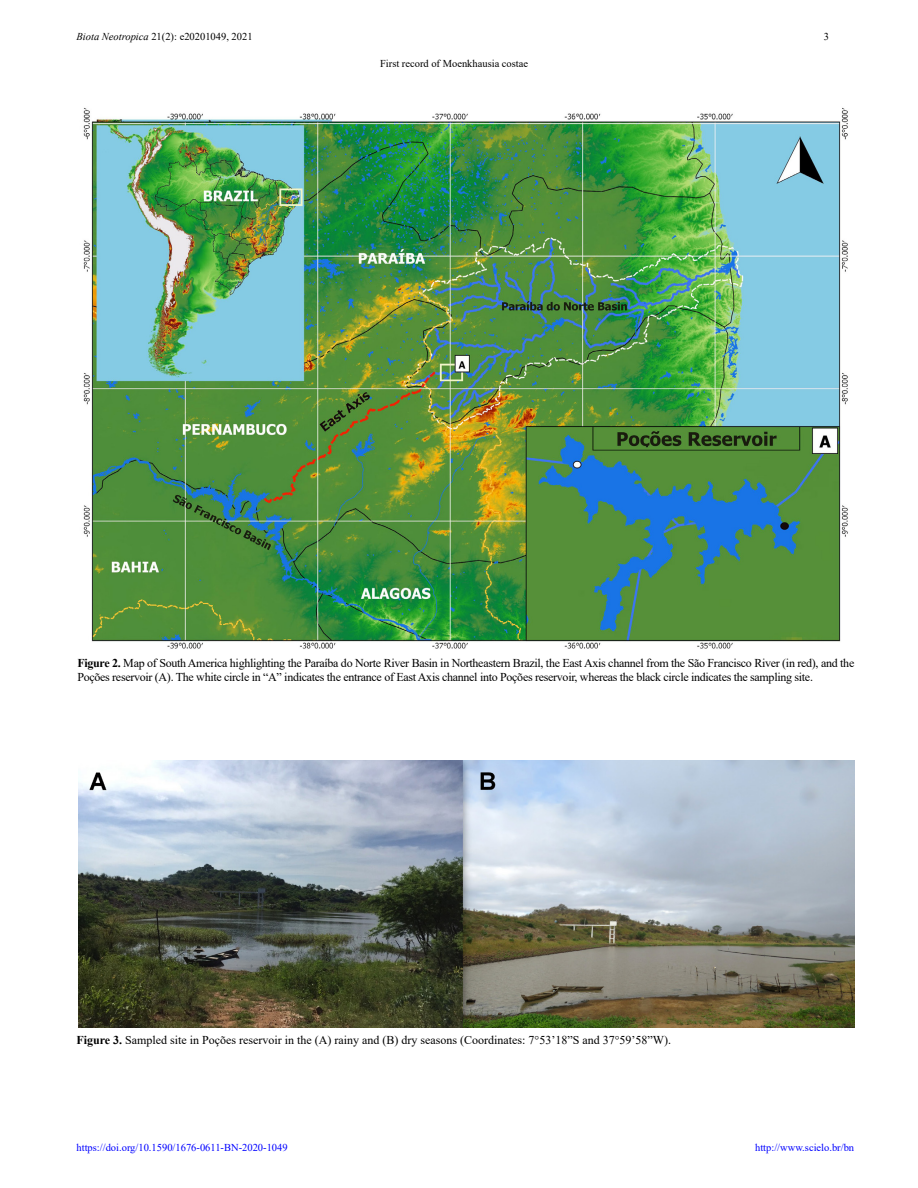
<style>
.page{position:relative;width:918px;height:1188px;background:#fff}
.page>*{position:absolute;margin:0;border:0;box-sizing:border-box;transform-origin:0 0}
.t1{font:12px/14.4px "Times New Roman";letter-spacing:-.025em;color:#000}
.t2{font:12px "Times New Roman";color:#000}
.t3{font:10.5px "Times New Roman";color:#00f}
.t4{font:10.5px "Times New Roman";color:#000}
.s1{font-style:italic}
.s2{font-weight:700}
</style>
<div class="page">
<img style="left:83px;top:107px;width:765px;height:542px">
<img style="left:79px;top:760px;width:775px;height:267px">
<p class="t4" style="left:77px;top:29px;width:178px"><span class="s1">Biota Neotropica</span> 21(2): e20201049, 2021</p>
<p class="t4" style="left:380px;top:56px;width:150px">First record of Moenkhausia costae</p>
<p class="t4" style="left:824px;top:29px;width:7px">3</p>
<p class="t1" style="left:77px;top:655px;width:778px"><span class="s2">Figure 2.</span> Map of South America highlighting the Paraíba do Norte River Basin in Northeastern Brazil, the East Axis channel from the São Francisco River (in red), and the<br>Poções reservoir (A). The white circle in “A” indicates the entrance of East Axis channel into Poções reservoir, whereas the black circle indicates the sampling site.</p>
<p class="t2" style="left:77px;top:1032px;width:596px"><span class="s2">Figure 3.</span> Sampled site in Poções reservoir in the (A) rainy and (B) dry seasons (Coordinates: 7°53’18”S and 37°59’58”W).</p>
<p class="t3" style="left:77px;top:1140px;width:213px">https://doi.org/10.1590/1676-0611-BN-2020-1049</p>
<p class="t3" style="left:755px;top:1140px;width:101px">http://www.scielo.br/bn</p>
</div>
